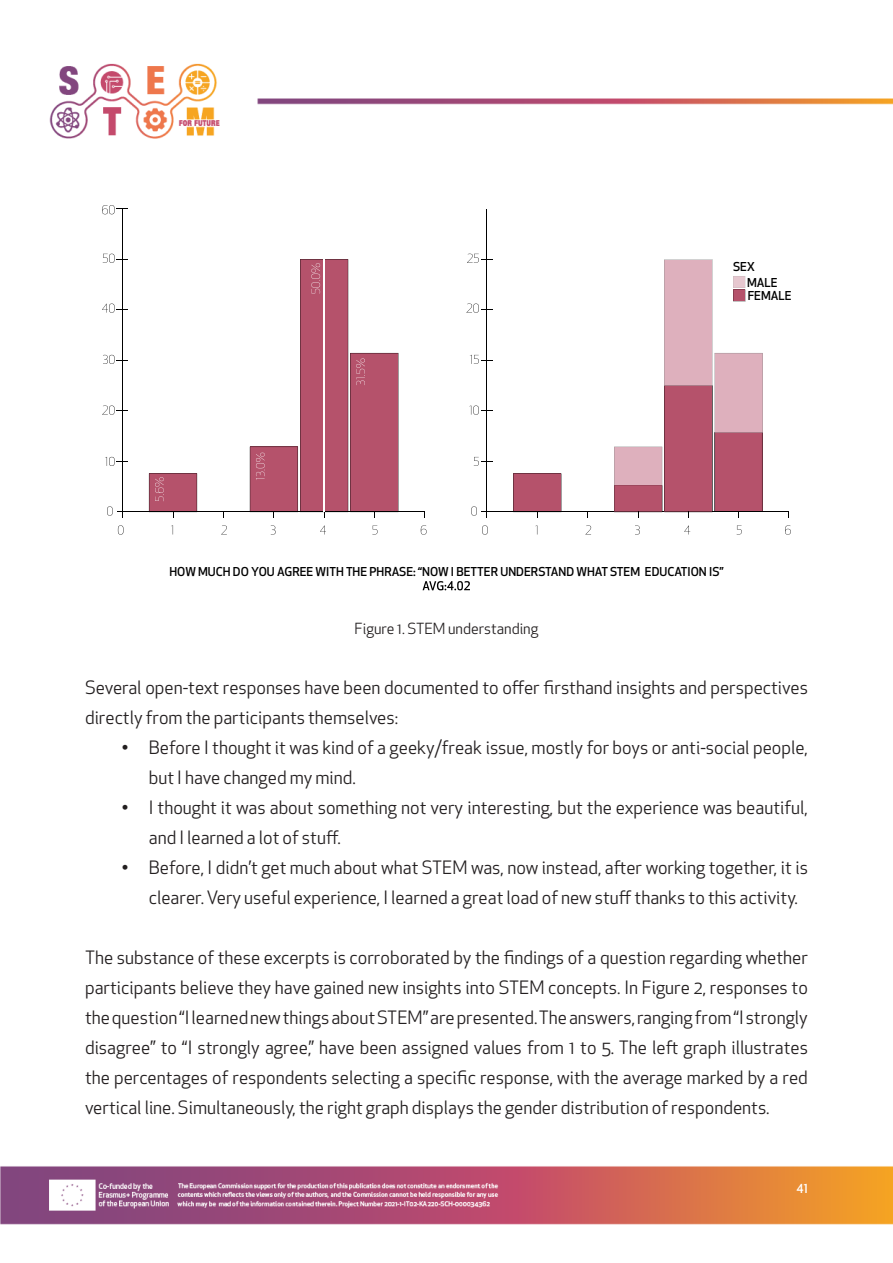
<style>
.page{position:relative;width:893px;height:1263px;background:#fff}
.page>*{position:absolute;margin:0;border:0;box-sizing:border-box;transform-origin:0 0}
.t1{font:18px/30px "Apex New";color:#231f20}
.t2{font:15px "Apex New";color:#231f20}
.t3{font:500 12px "Apex New";color:#000}
.t4{font:500 12px "Apex New";color:#fff}
</style>
<div class="page">
<img style="left:0;top:63px;width:893px;height:1162px">
<svg style="left:423px;top:581px;width:47px;height:9px"></svg>
<hr style="left:122px;top:209px;width:1px;height:308px;background:#000">
<hr style="left:117px;top:512px;width:307px;height:1px;background:#000">
<svg style="left:118px;top:525px;width:5px;height:10px"></svg>
<svg style="left:107px;top:506px;width:6px;height:10px"></svg>
<svg style="left:171px;top:525px;width:2px;height:9px"></svg>
<svg style="left:221px;top:525px;width:6px;height:9px"></svg>
<svg style="left:271px;top:525px;width:5px;height:10px"></svg>
<svg style="left:320px;top:525px;width:6px;height:9px"></svg>
<svg style="left:372px;top:525px;width:5px;height:10px"></svg>
<svg style="left:421px;top:525px;width:5px;height:10px"></svg>
<svg style="left:149px;top:473px;width:48px;height:44px;background:#b56378"></svg>
<svg style="left:250px;top:259px;width:148px;height:258px"></svg>
<svg style="left:105px;top:457px;width:23px;height:9px"></svg>
<svg style="left:102px;top:406px;width:26px;height:9px"></svg>
<svg style="left:103px;top:355px;width:25px;height:9px"></svg>
<svg style="left:102px;top:304px;width:26px;height:9px"></svg>
<svg style="left:103px;top:254px;width:25px;height:9px"></svg>
<svg style="left:102px;top:205px;width:26px;height:9px"></svg>
<hr style="left:323px;top:216px;width:2px;height:296px;background:#fff">
<hr style="left:486px;top:209px;width:1px;height:308px;background:#000">
<hr style="left:481px;top:512px;width:308px;height:1px;background:#000">
<svg style="left:482px;top:525px;width:6px;height:10px"></svg>
<svg style="left:471px;top:506px;width:6px;height:10px"></svg>
<svg style="left:535px;top:525px;width:2px;height:9px"></svg>
<svg style="left:585px;top:525px;width:6px;height:9px"></svg>
<svg style="left:635px;top:525px;width:5px;height:10px"></svg>
<svg style="left:684px;top:525px;width:6px;height:9px"></svg>
<svg style="left:737px;top:525px;width:5px;height:10px"></svg>
<svg style="left:785px;top:525px;width:6px;height:10px"></svg>
<svg style="left:513px;top:473px;width:48px;height:44px;background:#b56176"></svg>
<svg style="left:474px;top:457px;width:18px;height:9px"></svg>
<svg style="left:469px;top:406px;width:23px;height:9px"></svg>
<svg style="left:470px;top:355px;width:22px;height:9px"></svg>
<svg style="left:466px;top:304px;width:26px;height:9px"></svg>
<svg style="left:467px;top:254px;width:25px;height:9px"></svg>
<svg style="left:614px;top:259px;width:149px;height:258px"></svg>
<p class="t3" style="left:733px;top:258px;width:23px">SEX</p>
<p class="t3" style="left:748px;top:287px;width:45px">FEMALE</p>
<p class="t3" style="left:747px;top:274px;width:32px">MALE</p>
<p class="t3" style="left:169px;top:563px;width:556px">HOW MUCH DO YOU AGREE WITH THE PHRASE: “NOW I BETTER UNDERSTAND WHAT STEM EDUCATION IS”</p>
<p class="t2" style="left:355px;top:619px;width:185px">Figure 1. STEM understanding</p>
<p class="t1" style="left:85px;top:672px;width:724px">Several open-text responses have been documented to offer firsthand insights and perspectives directly from the participants themselves:</p>
<p class="t1" style="left:149px;top:732px;width:661px;text-indent:-27px">• Before I thought it was kind of a geeky/freak issue, mostly for boys or anti-social people, but I have changed my mind.</p>
<p class="t1" style="left:149px;top:792px;width:661px;text-indent:-27px">• I thought it was about something not very interesting, but the experience was beautiful, and I learned a lot of stuff.</p>
<p class="t1" style="left:149px;top:852px;width:661px;text-indent:-27px">• Before, I didn’t get much about what STEM was, now instead, after working together, it is clearer. Very useful experience, I learned a great load of new stuff thanks to this activity.</p>
<p class="t1" style="left:85px;top:942px;width:724px;text-align:justify">The substance of these excerpts is corroborated by the findings of a question regarding whether participants believe they have gained new insights into STEM concepts. In Figure 2, responses to the question “I learned new things about STEM” are presented. The answers, ranging from “I strongly disagree” to “I strongly agree,” have been assigned values from 1 to 5. The left graph illustrates the percentages of respondents selecting a specific response, with the average marked by a red vertical line. Simultaneously, the right graph displays the gender distribution of respondents.</p>
<p class="t4" style="left:797px;top:1181px;width:13px">41</p>
</div>
